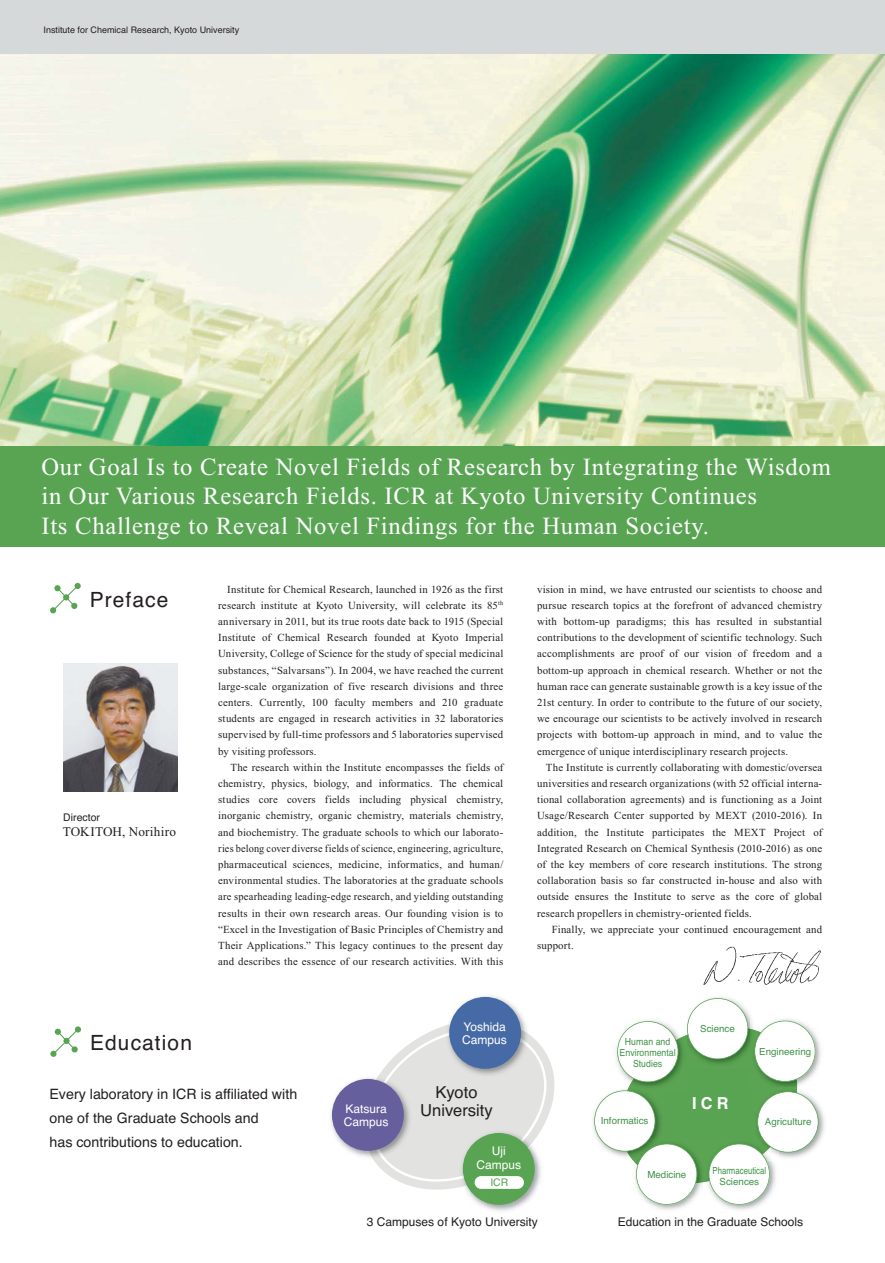
<style>
.page{position:relative;width:885px;height:1263px;background:#fff}
.page>*{position:absolute;margin:0;border:0;box-sizing:border-box;transform-origin:0 0}
.t1{font:24.6px/29.2px "Times New Roman";letter-spacing:.03em;color:#fff}
.t2{font:21px "Helvetica";letter-spacing:.05em;color:#231f20}
.t3{font:16.5px/18px "Helvetica";color:#231f20;text-align:center}
.t4{font:700 16.5px "Helvetica";color:#fff}
.t5{font:14.25px/24px "Helvetica";color:#231f20}
.t6{font:13.2px "Times New Roman";letter-spacing:.005em;color:#231f20}
.t7{font:12px "Helvetica";color:#231f20}
.t8{font:12px/13.5px "Helvetica";color:#fff}
.t9{font:10.8px "Times New Roman";letter-spacing:.015em;color:#231f20}
.t10{font:10.8px "Times New Roman";letter-spacing:.015em;color:#231f20;scale:.95 1}
.t11{font:10.5px "Helvetica";color:#231f20}
.t12{font:10.5px "Helvetica";color:#59a453}
.t13{font:9.75px "Helvetica";color:#3f9347}
.t14{font:9.75px/11.2px "Helvetica";color:#3f9347;text-align:center;scale:.9 1}
.t15{font:9.75px/11.2px "Helvetica";color:#3f9347;text-align:center;scale:.8 1}
.t16{font:9px "Helvetica";color:#231f20}
</style>
<div class="page">
<img style="left:0;top:53px;width:884px;height:393px">
<div style="left:0;top:446px;width:884px;height:101px;background:#59a453"></div>
<div style="left:0;top:0;width:884px;height:53px;background:#d6d9da"></div>
<svg style="left:374px;top:1026px;width:181px;height:164px"></svg>
<img style="left:451px;top:996px;width:73px;height:24px">
<img style="left:445px;top:1020px;width:85px;height:58px">
<img style="left:445px;top:1028px;width:85px;height:21px">
<div style="left:449px;top:997px;width:72px;height:72px;background:#466aa5;border-radius:50%"></div>
<img style="left:331px;top:1080px;width:28px;height:75px">
<img style="left:359px;top:1075px;width:53px;height:85px">
<img style="left:370px;top:1075px;width:22px;height:85px">
<div style="left:332px;top:1079px;width:72px;height:72px;background:#665f9d;border-radius:50%"></div>
<img style="left:458px;top:1129px;width:85px;height:82px">
<img style="left:458px;top:1129px;width:84px;height:58px">
<img style="left:458px;top:1129px;width:74px;height:50px">
<div style="left:463px;top:1133px;width:71px;height:72px;background:#59a453;border-radius:50%"></div>
<div style="left:474px;top:1176px;width:50px;height:13px;background:#fff;border-radius:6px"></div>
<img style="left:593px;top:1116px;width:1px;height:14px">
<img style="left:818px;top:1104px;width:7px;height:40px">
<img style="left:818px;top:1040px;width:3px;height:26px">
<img style="left:713px;top:997px;width:13px;height:1px">
<svg style="left:594px;top:998px;width:224px;height:207px"></svg>
<svg style="left:50px;top:583px;width:31px;height:30px"></svg>
<img style="left:703px;top:946px;width:118px;height:39px">
<img style="left:64px;top:664px;width:114px;height:127px">
<svg style="left:51px;top:1026px;width:30px;height:30px"></svg>
<p class="t16" style="left:44px;top:27px;width:197px">Institute for Chemical Research, Kyoto University</p>
<p class="t1" style="left:41px;top:454px;width:790px">Our Goal Is to Create Novel Fields of Research by Integrating the Wisdom in Our Various Research Fields. ICR at Kyoto University Continues<br>Its Challenge to Reveal Novel Findings for the Human Society.</p>
<p class="t2" style="left:90px;top:592px;width:80px">Preface</p>
<p class="t11" style="left:63px;top:813px;width:38px">Director</p>
<p class="t6" style="left:63px;top:827px;width:115px">TOKITOH, Norihiro</p>
<p class="t2" style="left:90px;top:1035px;width:103px">Education</p>
<p class="t9" style="left:227px;top:585px;width:277px">Institute for Chemical Research, launched in 1926 as the first</p>
<p class="t9" style="left:218px;top:601px;width:286px">research institute at Kyoto University, will celebrate its 85<sup>th</sup></p>
<p class="t9" style="left:218px;top:617px;width:286px">anniversary in 2011, but its true roots date back to 1915 (Special</p>
<p class="t9" style="left:218px;top:634px;width:286px">Institute of Chemical Research founded at Kyoto Imperial</p>
<p class="t9" style="left:218px;top:650px;width:286px">University, College of Science for the study of special medicinal</p>
<p class="t9" style="left:218px;top:666px;width:287px">substances, “Salvarsans”). In 2004, we have reached the current</p>
<p class="t9" style="left:218px;top:682px;width:286px">large-scale organization of five research divisions and three</p>
<p class="t9" style="left:218px;top:698px;width:286px">centers. Currently, 100 faculty members and 210 graduate</p>
<p class="t9" style="left:218px;top:715px;width:286px">students are engaged in research activities in 32 laboratories</p>
<p class="t9" style="left:218px;top:731px;width:286px">supervised by full-time professors and 5 laboratories supervised</p>
<p class="t9" style="left:218px;top:747px;width:100px">by visiting professors.</p>
<p class="t9" style="left:230px;top:763px;width:274px">The research within the Institute encompasses the fields of</p>
<p class="t9" style="left:218px;top:779px;width:286px">chemistry, physics, biology, and informatics. The chemical</p>
<p class="t9" style="left:218px;top:796px;width:286px">studies core covers fields including physical chemistry,</p>
<p class="t9" style="left:218px;top:812px;width:286px">inorganic chemistry, organic chemistry, materials chemistry,</p>
<p class="t9" style="left:218px;top:828px;width:286px">and biochemistry. The graduate schools to which our laborato-</p>
<p class="t10" style="left:218px;top:844px;width:301px">ries belong cover diverse fields of science, engineering, agriculture,</p>
<p class="t9" style="left:218px;top:860px;width:286px">pharmaceutical sciences, medicine, informatics, and human/</p>
<p class="t9" style="left:218px;top:877px;width:286px">environmental studies. The laboratories at the graduate schools</p>
<p class="t9" style="left:218px;top:893px;width:286px">are spearheading leading-edge research, and yielding outstanding</p>
<p class="t9" style="left:218px;top:909px;width:286px">results in their own research areas. Our founding vision is to</p>
<p class="t9" style="left:218px;top:925px;width:286px">“Excel in the Investigation of Basic Principles of Chemistry and</p>
<p class="t9" style="left:218px;top:941px;width:286px">Their Applications.” This legacy continues to the present day</p>
<p class="t9" style="left:218px;top:958px;width:286px">and describes the essence of our research activities. With this</p>
<p class="t8" style="left:462px;top:1021px;width:46px">Yoshida<br>Campus</p>
<p class="t9" style="left:537px;top:585px;width:286px">vision in mind, we have entrusted our scientists to choose and</p>
<p class="t9" style="left:537px;top:601px;width:286px">pursue research topics at the forefront of advanced chemistry</p>
<p class="t9" style="left:537px;top:617px;width:286px">with bottom-up paradigms; this has resulted in substantial</p>
<p class="t9" style="left:537px;top:634px;width:286px">contributions to the development of scientific technology. Such</p>
<p class="t9" style="left:537px;top:650px;width:286px">accomplishments are proof of our vision of freedom and a</p>
<p class="t9" style="left:537px;top:666px;width:286px">bottom-up approach in chemical research. Whether or not the</p>
<p class="t9" style="left:537px;top:682px;width:286px">human race can generate sustainable growth is a key issue of the</p>
<p class="t9" style="left:537px;top:698px;width:286px">21st century. In order to contribute to the future of our society,</p>
<p class="t9" style="left:537px;top:715px;width:286px">we encourage our scientists to be actively involved in research</p>
<p class="t9" style="left:537px;top:731px;width:286px">projects with bottom-up approach in mind, and to value the</p>
<p class="t9" style="left:537px;top:747px;width:252px">emergence of unique interdisciplinary research projects.</p>
<p class="t9" style="left:545px;top:763px;width:278px">The Institute is currently collaborating with domestic/oversea</p>
<p class="t9" style="left:537px;top:779px;width:286px">universities and research organizations (with 52 official interna-</p>
<p class="t9" style="left:537px;top:796px;width:286px">tional collaboration agreements) and is functioning as a Joint</p>
<p class="t9" style="left:537px;top:812px;width:286px">Usage/Research Center supported by MEXT (2010-2016). In</p>
<p class="t9" style="left:537px;top:828px;width:286px">addition, the Institute participates the MEXT Project of</p>
<p class="t9" style="left:537px;top:844px;width:286px">Integrated Research on Chemical Synthesis (2010-2016) as one</p>
<p class="t9" style="left:537px;top:860px;width:286px">of the key members of core research institutions. The strong</p>
<p class="t9" style="left:537px;top:877px;width:286px">collaboration basis so far constructed in-house and also with</p>
<p class="t9" style="left:537px;top:893px;width:286px">outside ensures the Institute to serve as the core of global</p>
<p class="t9" style="left:537px;top:909px;width:216px">research propellers in chemistry-oriented fields.</p>
<p class="t9" style="left:551px;top:925px;width:272px">Finally, we appreciate your continued encouragement and</p>
<p class="t9" style="left:537px;top:941px;width:38px">support.</p>
<p class="t14" style="left:619px;top:1036px;width:64px">Human and<br>Environmental<br>Studies</p>
<p class="t13" style="left:700px;top:1025px;width:36px">Science</p>
<p class="t13" style="left:759px;top:1048px;width:54px">Engineering</p>
<p class="t3" style="left:420px;top:1084px;width:74px">Kyoto<br>University</p>
<p class="t5" style="left:49px;top:1083px;width:249px">Every laboratory in ICR is affiliated with one of the Graduate Schools and<br>has contributions to education.</p>
<p class="t4" style="left:692px;top:1097px;width:38px">ICR</p>
<p class="t8" style="left:476px;top:1145px;width:46px;text-align:center">Uji<br>Campus</p>
<p class="t12" style="left:490px;top:1179px;width:20px">ICR</p>
<p class="t8" style="left:344px;top:1103px;width:46px">Katsura<br>Campus</p>
<p class="t13" style="left:600px;top:1117px;width:49px">Informatics</p>
<p class="t13" style="left:764px;top:1118px;width:48px">Agriculture</p>
<p class="t13" style="left:647px;top:1171px;width:41px">Medicine</p>
<p class="t15" style="left:712px;top:1165px;width:69px">Pharmaceutical<br>Sciences</p>
<p class="t7" style="left:367px;top:1218px;width:172px">3 Campuses of Kyoto University</p>
<p class="t7" style="left:617px;top:1218px;width:187px">Education in the Graduate Schools</p>
</div>
